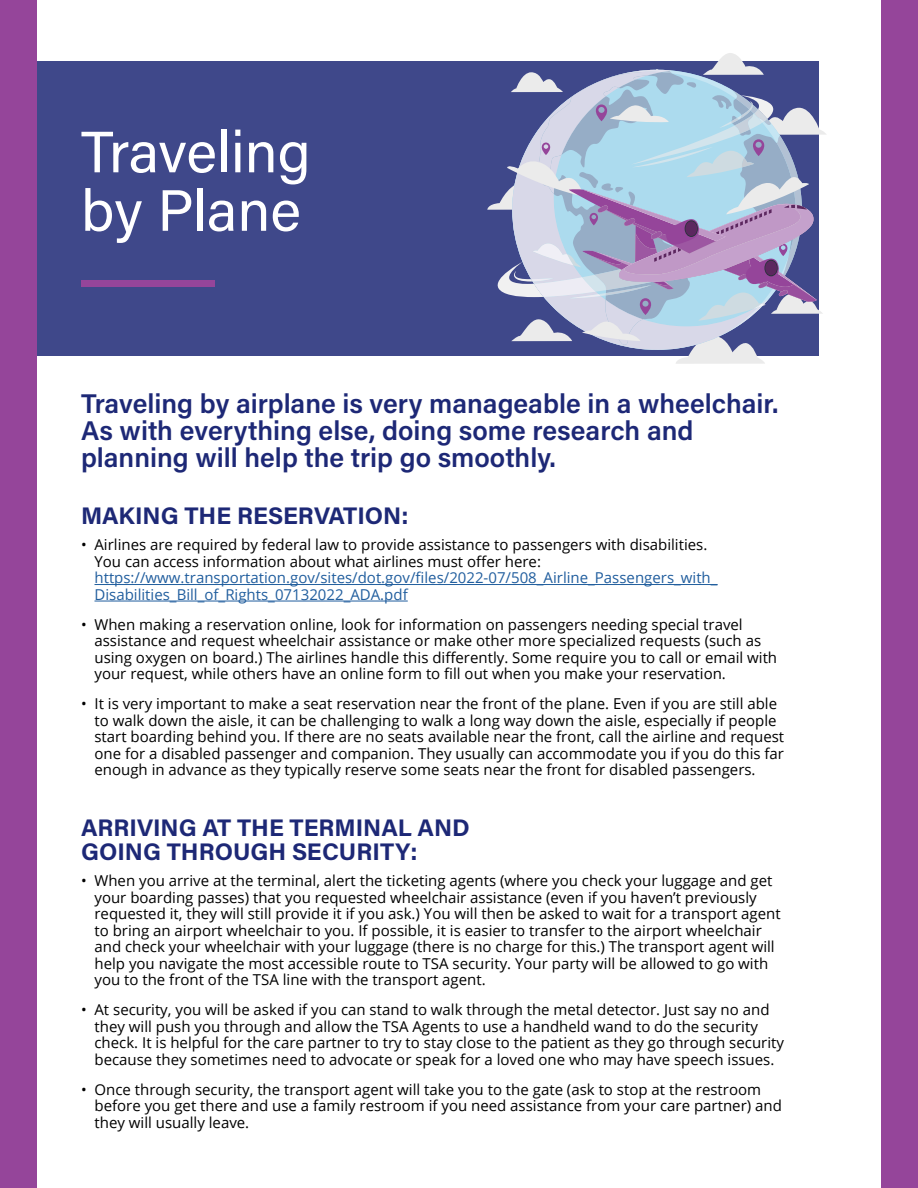
<style>
.page{position:relative;width:918px;height:1188px;background:#95459a}
.page>*{position:absolute;margin:0;border:0;box-sizing:border-box;transform-origin:0 0}
.t1{font:58.2px/58.5px "Acumin Pro";color:#fff}
.t2{font:600 27px/27px "Acumin Pro";color:#1d2876}
.t3{font:700 24px/24px "Acumin Pro";color:#1d2876}
.t4{font:15px/16.5px "Open Sans";color:#000}
.t5{font:15px/16.5px "Open Sans";color:#215e9e}
</style>
<div class="page">
<div style="left:38px;top:0;width:843px;height:1188px;background:#fff"></div>
<div style="left:38px;top:61px;width:781px;height:294px;background:#3f488a"></div>
<svg style="left:487px;top:53px;width:339px;height:311px"></svg>
<hr style="left:94px;top:584px;width:624px;height:1px;background:#215e9e">
<hr style="left:94px;top:601px;width:314px;height:1px;background:#215e9e">
<div style="left:81px;top:281px;width:134px;height:6px;background:#95459a"></div>
<h1 class="t1" style="left:81px;top:120px;width:231px">Traveling by Plane</h1>
<h2 class="t2" style="left:81px;top:389px;width:699px">Traveling by airplane is very manageable in a wheelchair.<br>As with everything else, doing some research and planning will help the trip go smoothly.</h2>
<h3 class="t3" style="left:81px;top:503px;width:329px">MAKING THE RESERVATION:</h3>
<p class="t4" style="left:95px;top:536px;width:614px;text-indent:-14px">• Airlines are required by federal law to provide assistance to passengers with disabilities.<br>You can access information about what airlines must offer here:</p>
<p class="t5" style="left:95px;top:569px;width:625px">https://www.transportation.gov/sites/dot.gov/files/2022-07/508_Airline_Passengers_with_<br>Disabilities_Bill_of_Rights_07132022_ADA.pdf</p>
<p class="t4" style="left:95px;top:616px;width:684px;text-indent:-14px">• When making a reservation online, look for information on passengers needing special travel assistance and request wheelchair assistance or make other more specialized requests (such as using oxygen on board.) The airlines handle this differently. Some require you to call or email with your request, while others have an online form to fill out when you make your reservation.</p>
<p class="t4" style="left:95px;top:695px;width:691px;text-indent:-14px">• It is very important to make a seat reservation near the front of the plane. Even if you are still able to walk down the aisle, it can be challenging to walk a long way down the aisle, especially if people start boarding behind you. If there are no seats available near the front, call the airline and request one for a disabled passenger and companion. They usually can accommodate you if you do this far enough in advance as they typically reserve some seats near the front for disabled passengers.</p>
<h3 class="t3" style="left:81px;top:815px;width:390px">ARRIVING AT THE TERMINAL AND<br>GOING THROUGH SECURITY:</h3>
<p class="t4" style="left:94px;top:872px;width:688px;text-indent:-14px">• When you arrive at the terminal, alert the ticketing agents (where you check your luggage and get your boarding passes) that you requested wheelchair assistance (even if you haven’t previously requested it, they will still provide it if you ask.) You will then be asked to wait for a transport agent to bring an airport wheelchair to you. If possible, it is easier to transfer to the airport wheelchair and check your wheelchair with your luggage (there is no charge for this.) The transport agent will help you navigate the most accessible route to TSA security. Your party will be allowed to go with you to the front of the TSA line with the transport agent.</p>
<p class="t4" style="left:94px;top:1001px;width:691px;text-indent:-14px">• At security, you will be asked if you can stand to walk through the metal detector. Just say no and they will push you through and allow the TSA Agents to use a handheld wand to do the security check. It is helpful for the care partner to try to stay close to the patient as they go through security because they sometimes need to advocate or speak for a loved one who may have speech issues.</p>
<p class="t4" style="left:94px;top:1081px;width:689px;text-indent:-14px">• Once through security, the transport agent will take you to the gate (ask to stop at the restroom before you get there and use a family restroom if you need assistance from your care partner) and they will usually leave.</p>
</div>
